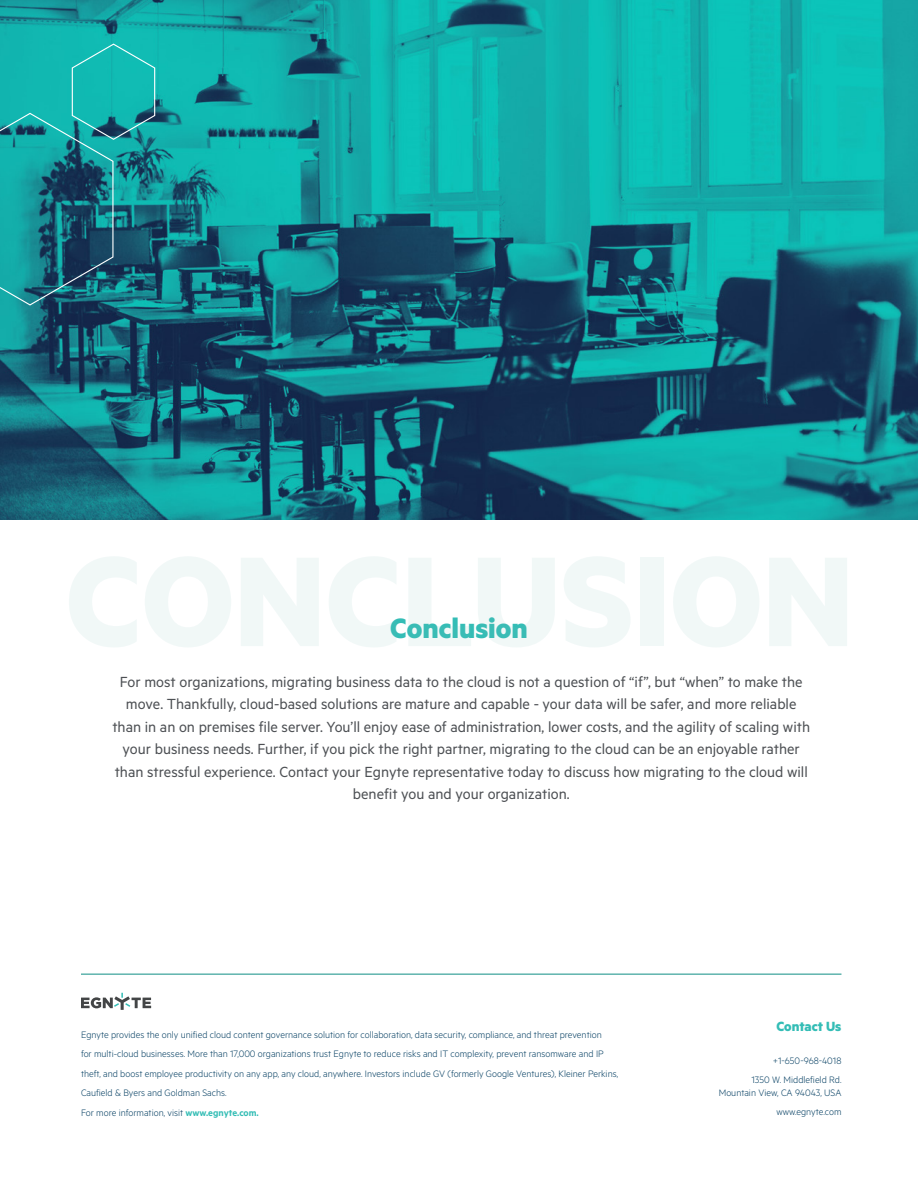
<style>
.page{position:relative;width:918px;height:1188px;background:#fff}
.page>*{position:absolute;margin:0;border:0;box-sizing:border-box;transform-origin:0 0}
.t1{font:700 31.5px "Metric";color:#34bdb6}
.t2{font:16.5px/22.5px "Metric";color:#4d5054;text-align:center}
.t3{font:700 15px "Metric";color:#34bdb6}
.t4{font:300 10.5px/19.5px "Metric";color:#084164;text-align:right}
.s1{font-weight:600;color:#34bdb5}
</style>
<div class="page">
<svg style="left:81px;top:993px;width:70px;height:17px"></svg>
<hr style="left:81px;top:973px;width:760px;height:2px;background:#5fb4ad">
<img style="left:0;top:0;width:918px;height:519px">
<svg style="left:0;top:43px;width:156px;height:263px;background:#188c93"></svg>
<h1 class="t1" style="left:390px;top:609px;width:139px">Conclusion</h1>
<p class="t2" style="left:112px;top:670px;width:699px">For most organizations, migrating business data to the cloud is not a question of “if”, but “when” to make the move. Thankfully, cloud-based solutions are mature and capable - your data will be safer, and more reliable than in an on premises file server. You’ll enjoy ease of administration, lower costs, and the agility of scaling with your business needs. Further, if you pick the right partner, migrating to the cloud can be an enjoyable rather than stressful experience. Contact your Egnyte representative today to discuss how migrating to the cloud will benefit you and your organization.</p>
<p class="t4" style="left:81px;top:1024px;width:539px;text-align:left">Egnyte provides the only unified cloud content governance solution for collaboration, data security, compliance, and threat prevention<br>for multi-cloud businesses. More than 17,000 organizations trust Egnyte to reduce risks and IT complexity, prevent ransomware and IP theft, and boost employee productivity on any app, any cloud, anywhere. Investors include GV (formerly Google Ventures), Kleiner Perkins, Caufield &amp; Byers and Goldman Sachs.<br>For more information, visit <span class="s1">www.egnyte.com.</span></p>
<p class="t3" style="left:776px;top:1017px;width:67px">Contact Us</p>
<p class="t4" style="left:752px;top:1051px;width:91px">+1-650-968-4018<br>1350 W. Middlefield Rd.</p>
<p class="t4" style="left:719px;top:1082px;width:124px">Mountain View, CA 94043, USA www.egnyte.com</p>
</div>
